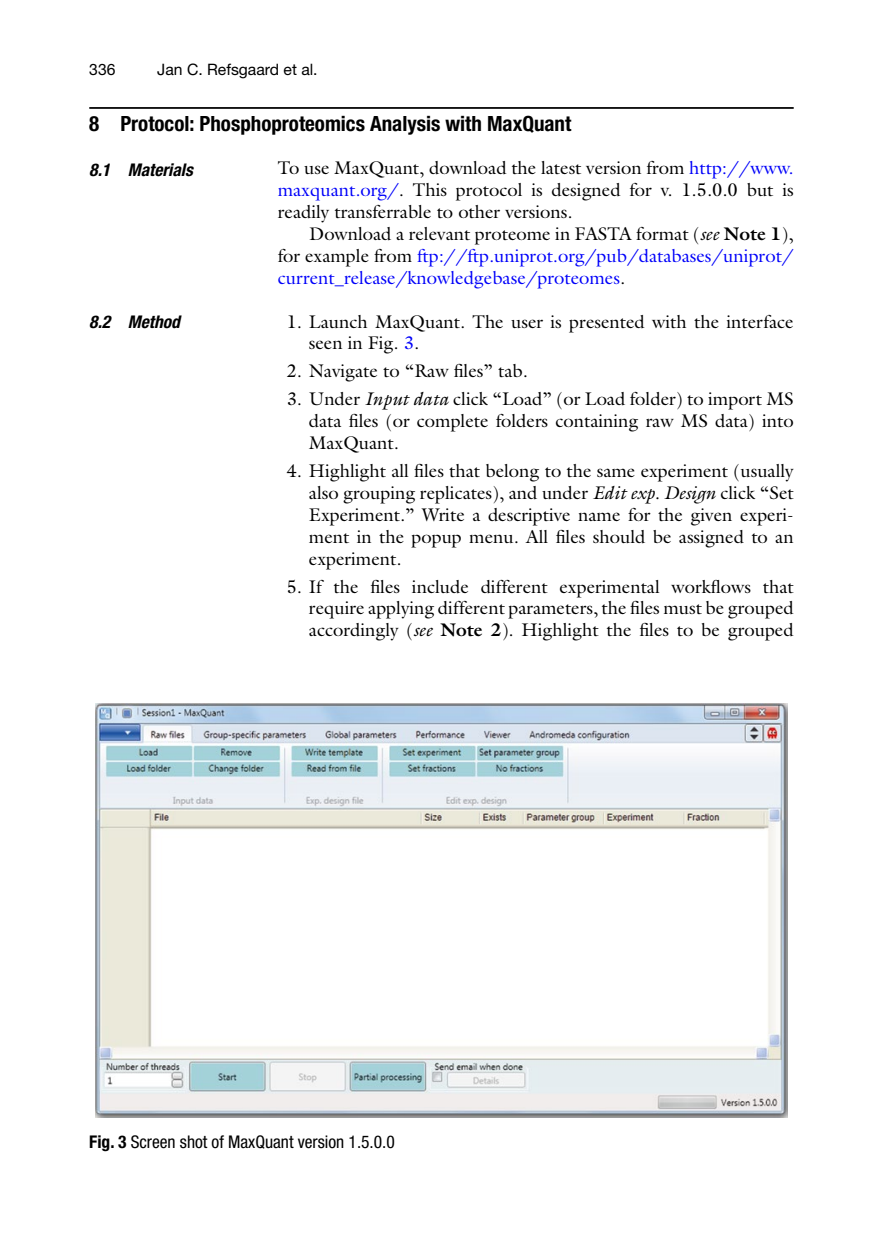
<style>
.page{position:relative;width:883px;height:1260px;background:#fff}
.page>*{position:absolute;margin:0;border:0;box-sizing:border-box;transform-origin:0 0}
.t1{font:700 condensed 21px "Hbrycw Helvetica Neue";color:#000}
.t2{font:18.38px/21.9px "Nqbnbv Galliard";color:#000;text-align:justify}
.t3{font:18.38px/21.9px "Nqbnbv Galliard";color:#0000fa;text-align:justify}
.t4{font:condensed 17.5px "Fsfrbs Helvetica Neue";color:#000}
.t5{font:italic 700 condensed 17.5px "Gfcnnt Helvetica Neue";color:#000}
.t6{font:15.75px "Rvvjrx Helvetica Neue";color:#000}
.t7{font:15.75px "Hygnly Helvetica Neue";color:#000}
.s1{color:#0000fa}
.s2{color:#000}
.s3{font-family:"Bwvdbt Galliard";font-style:italic;color:#000}
.s4{font-family:"Rpmtjh Galliard";font-weight:700;color:#000}
.s5{font-family:"Bwvdbt Galliard";font-style:italic}
.s6{font-family:"Rpmtjh Galliard";font-weight:700}
.s7{font-family:"Hbrycw Helvetica Neue";font-weight:700}
</style>
<div class="page">
<hr style="left:89px;top:107px;width:705px;height:2px;background:#000">
<img style="left:95px;top:703px;width:693px;height:414px">
<p class="t7" style="left:89px;top:60px;width:28px">336</p>
<p class="t6" style="left:157px;top:60px;width:162px">Jan C. Refsgaard et al.</p>
<p class="t1" style="left:89px;top:111px;width:484px">8 Protocol: Phosphoproteomics Analysis with MaxQuant</p>
<p class="t2" style="left:278px;top:157px;width:517px">To use MaxQuant, download the latest version from <span class="s1">http://www. maxquant.org/</span>. This protocol is designed for v. 1.5.0.0 but is readily transferrable to other versions.</p>
<p class="t3" style="left:278px;top:223px;width:517px;text-indent:31px"><span class="s2">Download a relevant proteome in FASTA format (</span><span class="s3">see</span> <span class="s4">Note 1</span><span class="s2">), for example from</span> ftp://ftp.uniprot.org/pub/databases/uniprot/ current_release/knowledgebase/proteomes<span class="s2">.</span></p>
<p class="t2" style="left:309px;top:310px;width:486px;text-indent:-22px">1. Launch MaxQuant. The user is presented with the interface seen in Fig. <span class="s1">3</span>.</p>
<p class="t2" style="left:287px;top:360px;width:243px">2. Navigate to “Raw files” tab.</p>
<p class="t2" style="left:309px;top:388px;width:486px;text-indent:-22px">3. Under <span class="s5">Input data</span> click “Load” (or Load folder) to import MS data files (or complete folders containing raw MS data) into MaxQuant.</p>
<p class="t2" style="left:309px;top:460px;width:486px;text-indent:-22px">4. Highlight all files that belong to the same experiment (usually also grouping replicates), and under <span class="s5">Edit exp. Design</span> click “Set Experiment.” Write a descriptive name for the given experi&shy;ment in the popup menu. All files should be assigned to an experiment.</p>
<p class="t2" style="left:309px;top:575px;width:486px;text-indent:-22px">5. If the files include different experimental workflows that require applying different parameters, the files must be grouped accordingly (<span class="s5">see</span> <span class="s6">Note 2</span>). Highlight the files to be grouped</p>
<p class="t5" style="left:89px;top:159px;width:105px">8.1 Materials</p>
<p class="t5" style="left:89px;top:311px;width:92px">8.2 Method</p>
<p class="t4" style="left:89px;top:1132px;width:307px"><span class="s7">Fig. 3</span> Screen shot of MaxQuant version 1.5.0.0</p>
</div>
